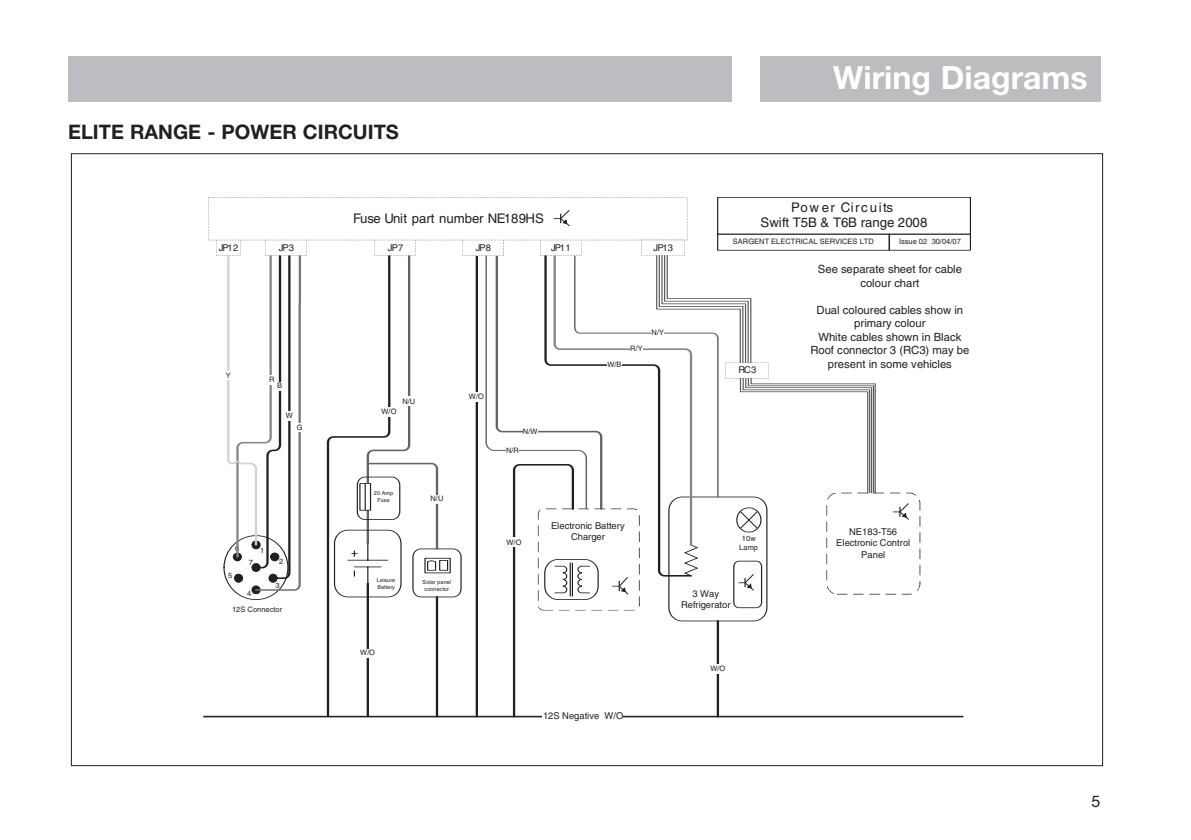
<style>
.page{position:relative;width:1191px;height:840px;background:#fff}
.page>*{position:absolute;margin:0;border:0;box-sizing:border-box;transform-origin:0 0}
.t1{font:700 32px "Helvetica Neue";color:#fff}
.t2{font:700 20px "Helvetica Neue";color:#231f20}
.t3{font:16px "Helvetica Neue";color:#231f20}
.t4{font:13.2px/15.6px "Helvetica";letter-spacing:.005em;color:#231f20;text-align:center}
.t5{font:11.2px/13.6px "Helvetica";color:#231f20;text-align:center}
.t6{font:9.4px/11.2px "Helvetica";letter-spacing:.005em;color:#231f20;text-align:center}
.t7{font:7.4px/9.2px "Helvetica";color:#231f20;text-align:center}
.t8{font:5.6px/6.8px "Helvetica";letter-spacing:.01em;color:#231f20}
</style>
<div class="page">
<hr style="left:204px;top:715px;width:758px;height:2px;background:#231f20">
<div style="left:717px;top:197px;width:253px;height:37px;border:1px solid #231f20"></div>
<div style="left:889px;top:234px;width:81px;height:16px;border:1px solid #231f20"></div>
<svg style="left:208px;top:197px;width:712px;height:520px"></svg>
<div style="left:225px;top:371px;width:5px;height:9px;background:#fff"></div>
<div style="left:68px;top:57px;width:663px;height:45px;background:#bcbdc0"></div>
<div style="left:760px;top:57px;width:340px;height:45px;background:#bcbdc0"></div>
<h2 class="t2" style="left:68px;top:125px;width:332px">ELITE RANGE - POWER CIRCUITS</h2>
<h1 class="t1" style="left:833px;top:66px;width:256px">Wiring Diagrams</h1>
<p class="t6" style="left:219px;top:242px;width:21px">JP12</p>
<p class="t6" style="left:279px;top:242px;width:17px">JP3</p>
<p class="t7" style="left:232px;top:605px;width:52px">12S Connector</p>
<p class="t4" style="left:353px;top:211px;width:192px">Fuse Unit part number NE189HS</p>
<p class="t6" style="left:388px;top:242px;width:17px">JP7</p>
<p class="t6" style="left:653px;top:242px;width:21px">JP13</p>
<p class="t6" style="left:476px;top:242px;width:17px">JP8</p>
<p class="t6" style="left:551px;top:242px;width:21px">JP11</p>
<p class="t7" style="left:402px;top:397px;width:14px">N/U</p>
<p class="t7" style="left:381px;top:407px;width:16px">W/O</p>
<p class="t7" style="left:469px;top:392px;width:17px">W/O</p>
<p class="t7" style="left:523px;top:427px;width:16px">N/W</p>
<p class="t7" style="left:506px;top:446px;width:14px">N/R</p>
<p class="t7" style="left:607px;top:360px;width:16px">W/B</p>
<p class="t7" style="left:630px;top:344px;width:14px">R/Y</p>
<p class="t7" style="left:651px;top:328px;width:14px">N/Y</p>
<p class="t4" style="left:760px;top:200px;width:168px">Pow er Circuits<br>Swift T5B &amp; T6B range 2008</p>
<p class="t7" style="left:733px;top:237px;width:143px">SARGENT ELECTRICAL SERVICES LTD</p>
<p class="t7" style="left:899px;top:237px;width:63px">Issue 02 30/04/07</p>
<p class="t5" style="left:817px;top:263px;width:146px">See separate sheet for cable colour chart</p>
<p class="t5" style="left:810px;top:304px;width:160px">Dual coloured cables show in primary colour<br>White cables shown in Black<br>Roof connector 3 (RC3) may be present in some vehicles</p>
<p class="t6" style="left:738px;top:365px;width:19px">RC3</p>
<p class="t8" style="left:374px;top:489px;width:21px;text-align:center">20 Amp<br>Fuse</p>
<p class="t7" style="left:430px;top:494px;width:14px">N/U</p>
<p class="t8" style="left:377px;top:576px;width:20px">Leisure<br>Battery</p>
<p class="t8" style="left:433px;top:579px;width:19px;text-indent:-11px">Solar panel nector</p>
<p class="t7" style="left:506px;top:537px;width:16px">W/O</p>
<p class="t6" style="left:551px;top:521px;width:75px">Electronic Battery<br>Charger</p>
<p class="t7" style="left:739px;top:534px;width:20px">10w<br>Lamp</p>
<p class="t6" style="left:681px;top:589px;width:51px;text-align:left;text-indent:19px">Way<br>Refrigerator</p>
<p class="t6" style="left:836px;top:526px;width:76px">NE183-T56<br>Electronic Control<br>Panel</p>
<p class="t7" style="left:360px;top:648px;width:16px">W/O</p>
<p class="t7" style="left:710px;top:664px;width:16px">W/O</p>
<p class="t6" style="left:543px;top:711px;width:82px">12S Negative W/O</p>
<h3 class="t3" style="left:1091px;top:795px;width:10px">5</h3>
</div>
